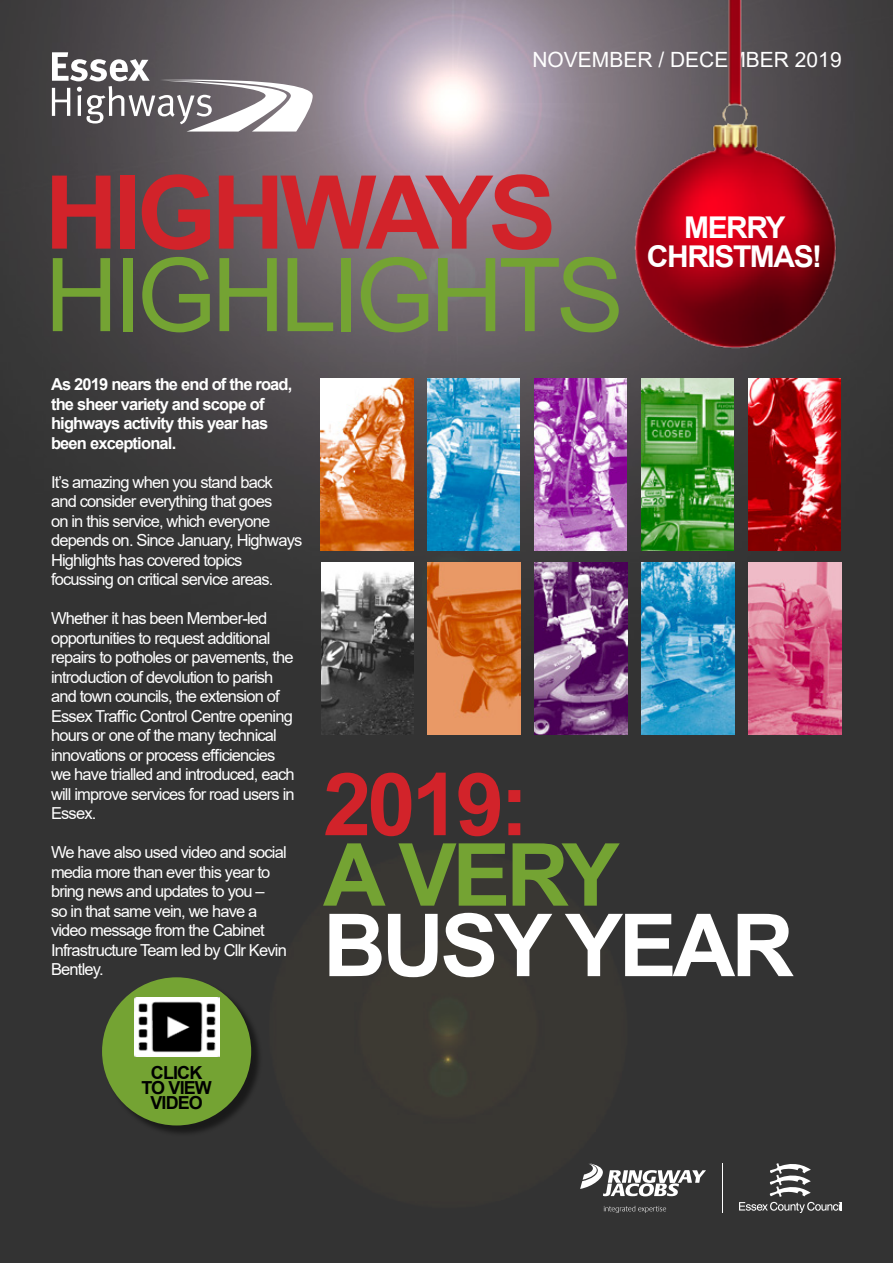
<style>
.page{position:relative;width:893px;height:1263px;background:#fff}
.page>*{position:absolute;margin:0;border:0;box-sizing:border-box;transform-origin:0 0}
.t1{font:102px "Arial";letter-spacing:-.05em;color:#74a333}
.t2{font:700 102px "Arial";letter-spacing:-.05em;color:#d2232a}
.t3{font:700 87px "Arial";letter-spacing:-.05em;color:#fff}
.t4{font:700 87px "Arial";color:#d2232a}
.t5{font:700 87px "Arial";color:#74a333}
.t6{font:700 30px/28.5px "Arial";letter-spacing:-.05em;color:#fff;text-align:center}
.t7{font:21px "Arial";color:#fff}
.t8{font:700 18px/15.1px "Arial";letter-spacing:-.05em;color:#000;text-align:center}
.t9{font:16.5px/19.5px "Arial";letter-spacing:-.05em;color:#fff}
.t10{font:700 16.5px/19.5px "Arial";letter-spacing:-.05em;color:#fff}
</style>
<div class="page">
<img style="left:0;top:0;width:893px;height:1263px">
<svg style="left:52px;top:52px;width:261px;height:80px"></svg>
<svg style="left:739px;top:1163px;width:103px;height:50px;background:#545454"></svg>
<svg style="left:604px;top:1206px;width:62px;height:7px"></svg>
<svg style="left:580px;top:1163px;width:126px;height:33px"></svg>
<hr style="left:722px;top:1163px;width:1px;height:50px;background:#fff">
<img style="left:621px;top:0;width:224px;height:384px">
<div style="left:104px;top:979px;width:159px;height:158px;background:#000;opacity:.5"></div>
<div style="left:102px;top:977px;width:149px;height:148px;background:#74a333;border-radius:50%"></div>
<img style="left:135px;top:997px;width:84px;height:60px">
<img style="left:321px;top:378px;width:92px;height:172px">
<img style="left:427px;top:378px;width:93px;height:172px">
<img style="left:534px;top:378px;width:92px;height:172px">
<img style="left:641px;top:378px;width:93px;height:172px">
<img style="left:748px;top:378px;width:93px;height:172px">
<img style="left:321px;top:562px;width:93px;height:172px">
<img style="left:428px;top:562px;width:92px;height:172px">
<img style="left:535px;top:562px;width:92px;height:172px">
<img style="left:642px;top:562px;width:92px;height:172px">
<img style="left:749px;top:562px;width:92px;height:172px">
<p class="t7" style="left:532px;top:45px;width:311px">NOVEMBER / DECEMBER 2019</p>
<h1 class="t2" style="left:45px;top:141px;width:513px">HIGHWAYS</h1>
<h1 class="t1" style="left:45px;top:225px;width:581px">HIGHLIGHTS</h1>
<h3 class="t6" style="left:647px;top:214px;width:177px">MERRY<br>CHRISTMAS!</h3>
<p class="t10" style="left:51px;top:375px;width:243px">As 2019 nears the end of the road, the sheer variety and scope of highways activity this year has been exceptional.</p>
<p class="t9" style="left:51px;top:472px;width:253px">It’s amazing when you stand back and consider everything that goes<br>on in this service, which everyone depends on. Since January, Highways Highlights has covered topics focussing on critical service areas.</p>
<p class="t9" style="left:51px;top:608px;width:245px">Whether it has been Member-led opportunities to request additional repairs to potholes or pavements, the introduction of devolution to parish and town councils, the extension of Essex Traffic Control Centre opening hours or one of the many technical innovations or process efficiencies we have trialled and introduced, each will improve services for road users in Essex.</p>
<p class="t9" style="left:51px;top:842px;width:237px">We have also used video and social media more than ever this year to bring news and updates to you –<br>so in that same vein, we have a video message from the Cabinet<br>Infrastructure Team led by Cllr Kevin<br>Bentley.</p>
<h2 class="t4" style="left:323px;top:743px;width:207px">2019:</h2>
<h2 class="t5" style="left:323px;top:814px;width:298px">A VERY</h2>
<h2 class="t3" style="left:323px;top:884px;width:473px">BUSY YEAR</h2>
<p class="t8" style="left:142px;top:1065px;width:72px">CLICK<br>TO VIEW<br>VIDEO</p>
</div>
